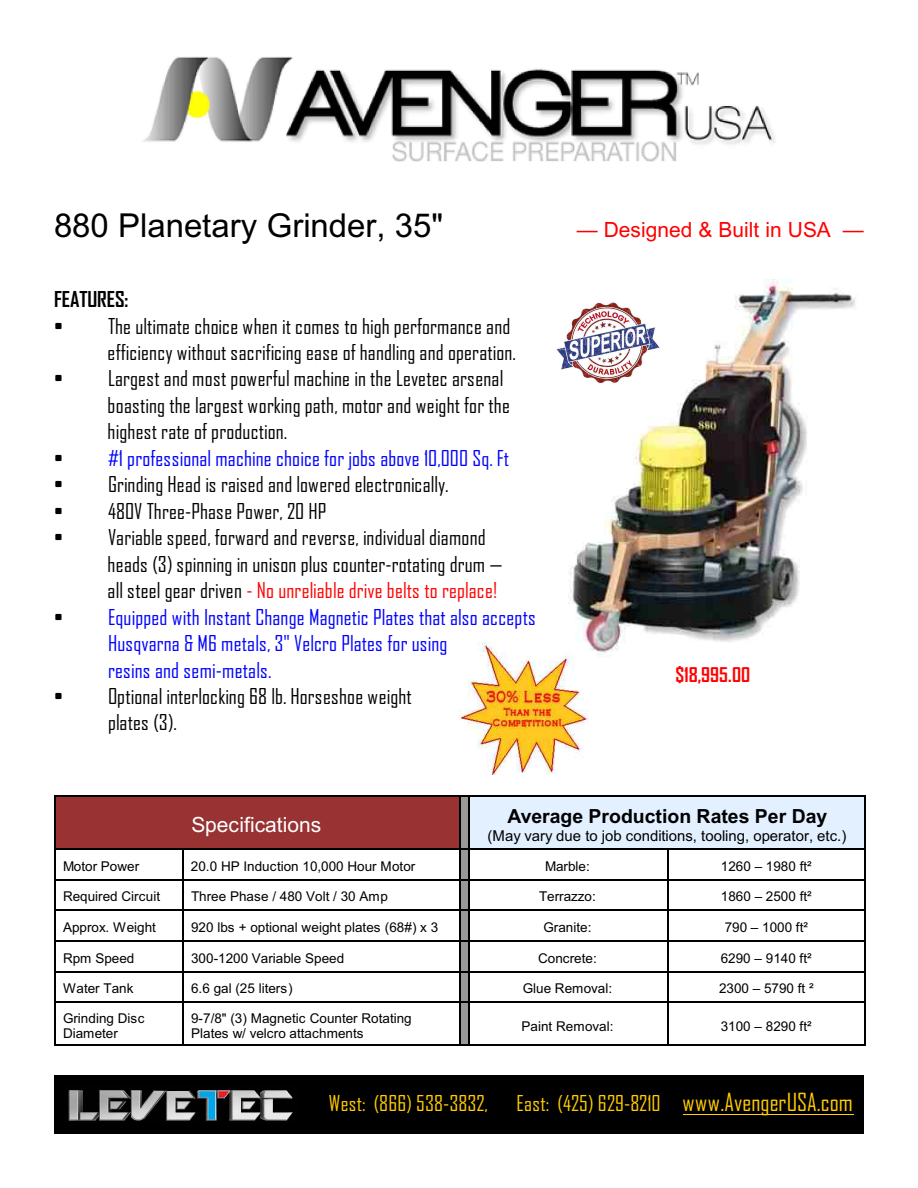
<style>
.page{position:relative;width:918px;height:1188px;background:#fff}
.page>*{position:absolute;margin:0;border:0;box-sizing:border-box;transform-origin:0 0}
.t1{font:33px "Arial";color:#000}
.t2{font:21px/26.4px "Agency FB";letter-spacing:.01em;color:#000}
.t3{font:21px/26.4px "Agency FB";letter-spacing:.01em;color:#00f}
.t4{font:21px "Agency FB";letter-spacing:.005em;color:#fc0}
.t5{font:21px "Arial";color:#f00}
.t6{font:21px "Arial";color:#fff}
.t7{font:700 21px "Agency FB";letter-spacing:-.005em;color:#000}
.t8{font:700 19.5px "Arial";color:#000}
.t9{font:700 19.5px "Agency FB";color:#f00}
.t10{font:15px "Arial";color:#000}
.t11{font:13.5px/15.3px "Arial";color:#000}
.s1{color:#000}
.s2{font-style:italic}
.s3{color:#f00}
.s4{font-size:24px}
</style>
<div class="page">
<div style="left:54px;top:795px;width:405px;height:53px;background:#933"></div>
<hr style="left:54px;top:795px;width:1px;height:53px;background:#000">
<hr style="left:54px;top:795px;width:405px;height:1px;background:#000">
<svg style="left:460px;top:796px;width:8px;height:52px"></svg>
<hr style="left:459px;top:795px;width:1px;height:53px;background:#000">
<div style="left:468px;top:795px;width:398px;height:53px;background:#e3f0ff"></div>
<hr style="left:468px;top:795px;width:1px;height:53px;background:#000">
<hr style="left:865px;top:795px;width:1px;height:53px;background:#000">
<hr style="left:468px;top:795px;width:398px;height:1px;background:#000">
<hr style="left:54px;top:849px;width:1px;height:30px;background:#000">
<hr style="left:54px;top:849px;width:128px;height:1px;background:#000">
<hr style="left:182px;top:849px;width:2px;height:30px;background:#000">
<hr style="left:182px;top:849px;width:277px;height:1px;background:#000">
<div style="left:459px;top:849px;width:9px;height:30px;background:#999"></div>
<hr style="left:459px;top:849px;width:1px;height:30px;background:#000">
<hr style="left:468px;top:849px;width:1px;height:30px;background:#000">
<hr style="left:468px;top:849px;width:199px;height:1px;background:#000">
<hr style="left:667px;top:849px;width:2px;height:30px;background:#000">
<hr style="left:865px;top:849px;width:1px;height:30px;background:#000">
<hr style="left:667px;top:849px;width:199px;height:1px;background:#000">
<hr style="left:54px;top:879px;width:1px;height:31px;background:#000">
<hr style="left:54px;top:879px;width:128px;height:1px;background:#000">
<hr style="left:182px;top:879px;width:2px;height:31px;background:#000">
<hr style="left:182px;top:879px;width:277px;height:1px;background:#000">
<svg style="left:460px;top:880px;width:8px;height:30px"></svg>
<hr style="left:459px;top:879px;width:1px;height:31px;background:#000">
<hr style="left:468px;top:879px;width:1px;height:31px;background:#000">
<hr style="left:468px;top:879px;width:199px;height:1px;background:#000">
<hr style="left:667px;top:879px;width:2px;height:31px;background:#000">
<hr style="left:865px;top:879px;width:1px;height:31px;background:#000">
<hr style="left:667px;top:879px;width:199px;height:1px;background:#000">
<hr style="left:54px;top:910px;width:1px;height:30px;background:#000">
<hr style="left:54px;top:910px;width:128px;height:1px;background:#000">
<hr style="left:182px;top:910px;width:2px;height:30px;background:#000">
<hr style="left:182px;top:910px;width:277px;height:1px;background:#000">
<div style="left:459px;top:910px;width:9px;height:30px;background:#999"></div>
<hr style="left:459px;top:910px;width:1px;height:30px;background:#000">
<hr style="left:468px;top:910px;width:1px;height:30px;background:#000">
<hr style="left:468px;top:910px;width:199px;height:1px;background:#000">
<hr style="left:667px;top:910px;width:2px;height:30px;background:#000">
<hr style="left:865px;top:910px;width:1px;height:30px;background:#000">
<hr style="left:667px;top:910px;width:199px;height:1px;background:#000">
<hr style="left:54px;top:940px;width:1px;height:31px;background:#000">
<hr style="left:54px;top:940px;width:128px;height:2px;background:#000">
<hr style="left:182px;top:940px;width:2px;height:31px;background:#000">
<hr style="left:182px;top:940px;width:277px;height:2px;background:#000">
<div style="left:459px;top:940px;width:9px;height:31px;background:#999"></div>
<hr style="left:459px;top:940px;width:1px;height:31px;background:#000">
<svg style="left:460px;top:940px;width:8px;height:2px"></svg>
<hr style="left:468px;top:940px;width:1px;height:31px;background:#000">
<hr style="left:468px;top:940px;width:199px;height:2px;background:#000">
<hr style="left:667px;top:940px;width:2px;height:31px;background:#000">
<hr style="left:865px;top:940px;width:1px;height:31px;background:#000">
<hr style="left:667px;top:940px;width:199px;height:2px;background:#000">
<hr style="left:54px;top:971px;width:1px;height:30px;background:#000">
<hr style="left:54px;top:971px;width:128px;height:1px;background:#000">
<hr style="left:182px;top:971px;width:2px;height:30px;background:#000">
<hr style="left:182px;top:971px;width:277px;height:1px;background:#000">
<svg style="left:460px;top:972px;width:8px;height:29px"></svg>
<hr style="left:459px;top:971px;width:1px;height:30px;background:#000">
<hr style="left:468px;top:971px;width:1px;height:30px;background:#000">
<hr style="left:468px;top:971px;width:199px;height:1px;background:#000">
<hr style="left:667px;top:971px;width:2px;height:30px;background:#000">
<hr style="left:865px;top:971px;width:1px;height:30px;background:#000">
<hr style="left:667px;top:971px;width:199px;height:1px;background:#000">
<hr style="left:54px;top:1002px;width:1px;height:43px;background:#000">
<hr style="left:54px;top:1002px;width:128px;height:1px;background:#000">
<hr style="left:54px;top:1044px;width:128px;height:1px;background:#000">
<hr style="left:182px;top:1002px;width:2px;height:43px;background:#000">
<hr style="left:182px;top:1002px;width:277px;height:1px;background:#000">
<hr style="left:182px;top:1044px;width:277px;height:1px;background:#000">
<div style="left:459px;top:1002px;width:9px;height:43px;background:#999"></div>
<hr style="left:459px;top:1002px;width:1px;height:43px;background:#000">
<hr style="left:468px;top:1002px;width:1px;height:43px;background:#000">
<hr style="left:468px;top:1002px;width:199px;height:1px;background:#000">
<hr style="left:468px;top:1044px;width:199px;height:1px;background:#000">
<hr style="left:667px;top:1002px;width:2px;height:43px;background:#000">
<hr style="left:865px;top:1002px;width:1px;height:43px;background:#000">
<hr style="left:667px;top:1002px;width:199px;height:1px;background:#000">
<hr style="left:667px;top:1044px;width:199px;height:1px;background:#000">
<img style="left:143px;top:56px;width:632px;height:106px">
<img style="left:568px;top:279px;width:288px;height:374px">
<img style="left:459px;top:642px;width:130px;height:132px">
<div style="left:54px;top:1076px;width:810px;height:58px;background:#000"></div>
<img style="left:68px;top:1089px;width:225px;height:32px">
<hr style="left:683px;top:1114px;width:171px;height:1px;background:#fc0">
<img style="left:556px;top:301px;width:106px;height:85px">
<h1 class="t1" style="left:54px;top:213px;width:391px">880 Planetary Grinder, 35"</h1>
<p class="t5" style="left:577px;top:222px;width:289px">— Designed &amp; Built in USA —</p>
<p class="t7" style="left:54px;top:291px;width:76px">FEATURES:</p>
<p class="t2" style="left:54px;top:314px;width:464px;text-align:right">• The ultimate choice when it comes to high performance and efficiency without sacrificing ease of handling and operation.</p>
<p class="t2" style="left:107px;top:367px;width:404px;text-indent:-53px">• Largest and most powerful machine in the Levetec arsenal boasting the largest working path, motor and weight for the highest rate of production.</p>
<p class="t3" style="left:54px;top:447px;width:457px"><span class="s1">•</span> #1 professional machine choice for jobs above 10,000 Sq. Ft</p>
<p class="t2" style="left:54px;top:473px;width:396px">• Grinding Head is raised and lowered electronically.</p>
<p class="t2" style="left:54px;top:499px;width:274px">• 480V Three-Phase Power, 20 HP</p>
<p class="t2" style="left:107px;top:526px;width:397px;text-indent:-53px">• Variable speed, forward and reverse, individual diamond heads (3) spinning in unison <span class="s2">plus</span> counter-rotating drum — all steel gear driven <span class="s3">- No unreliable drive belts to replace!</span></p>
<p class="t3" style="left:108px;top:605px;width:429px;text-indent:-54px"><span class="s1">•</span> Equipped with Instant Change Magnetic Plates that also accepts<br>Husqvarna &amp; M6 metals, 3" Velcro Plates for using<br>resins and semi-metals.</p>
<p class="t2" style="left:108px;top:685px;width:305px;text-indent:-54px">• Optional interlocking 68 lb. Horseshoe weight plates (3).</p>
<p class="t9" style="left:676px;top:667px;width:76px">$18,995.00</p>
<p class="t6" style="left:191px;top:816px;width:132px">Specifications</p>
<p class="t8" style="left:507px;top:809px;width:321px">Average Production Rates Per Day</p>
<p class="t10" style="left:488px;top:830px;width:360px">(May vary due to job conditions, tooling, operator, etc.)</p>
<p class="t11" style="left:63px;top:860px;width:78px">Motor Power</p>
<p class="t11" style="left:191px;top:860px;width:226px">20.0 HP Induction 10,000 Hour Motor</p>
<p class="t11" style="left:545px;top:860px;width:46px">Marble:</p>
<p class="t11" style="left:721px;top:860px;width:92px">1260 – 1980 ft²</p>
<p class="t11" style="left:63px;top:890px;width:99px">Required Circuit</p>
<p class="t11" style="left:191px;top:890px;width:198px">Three Phase / 480 Volt / 30 Amp</p>
<p class="t11" style="left:539px;top:890px;width:58px">Terrazzo:</p>
<p class="t11" style="left:721px;top:890px;width:92px">1860 – 2500 ft²</p>
<p class="t11" style="left:63px;top:921px;width:94px">Approx. Weight</p>
<p class="t11" style="left:191px;top:921px;width:249px">920 lbs + optional weight plates (68#) x 3</p>
<p class="t11" style="left:543px;top:921px;width:50px">Granite:</p>
<p class="t11" style="left:725px;top:921px;width:85px">790 – 1000 ft²</p>
<p class="t11" style="left:63px;top:951px;width:73px">Rpm Speed</p>
<p class="t11" style="left:191px;top:951px;width:155px">300-1200 Variable Speed</p>
<p class="t11" style="left:538px;top:951px;width:60px">Concrete:</p>
<p class="t11" style="left:721px;top:951px;width:92px">6290 – 9140 ft²</p>
<p class="t11" style="left:63px;top:982px;width:72px">Water Tank</p>
<p class="t11" style="left:191px;top:982px;width:103px">6.6 gal (25 liters)</p>
<p class="t11" style="left:523px;top:982px;width:91px">Glue Removal:</p>
<p class="t11" style="left:719px;top:982px;width:96px">2300 – 5790 ft ²</p>
<p class="t11" style="left:63px;top:1012px;width:83px">Grinding Disc<br>Diameter</p>
<p class="t11" style="left:191px;top:1012px;width:222px">9-7/8" (3) Magnetic Counter Rotating<br>Plates w/ velcro attachments</p>
<p class="t11" style="left:522px;top:1019px;width:93px">Paint Removal:</p>
<p class="t11" style="left:721px;top:1019px;width:92px">3100 – 8290 ft²</p>
<p class="t4" style="left:329px;top:1095px;width:161px">West: (866) 538-3832,</p>
<p class="t4" style="left:517px;top:1095px;width:338px">East: (425) 629-8210 <span class="s4">www.AvengerUSA.com</span></p>
</div>
